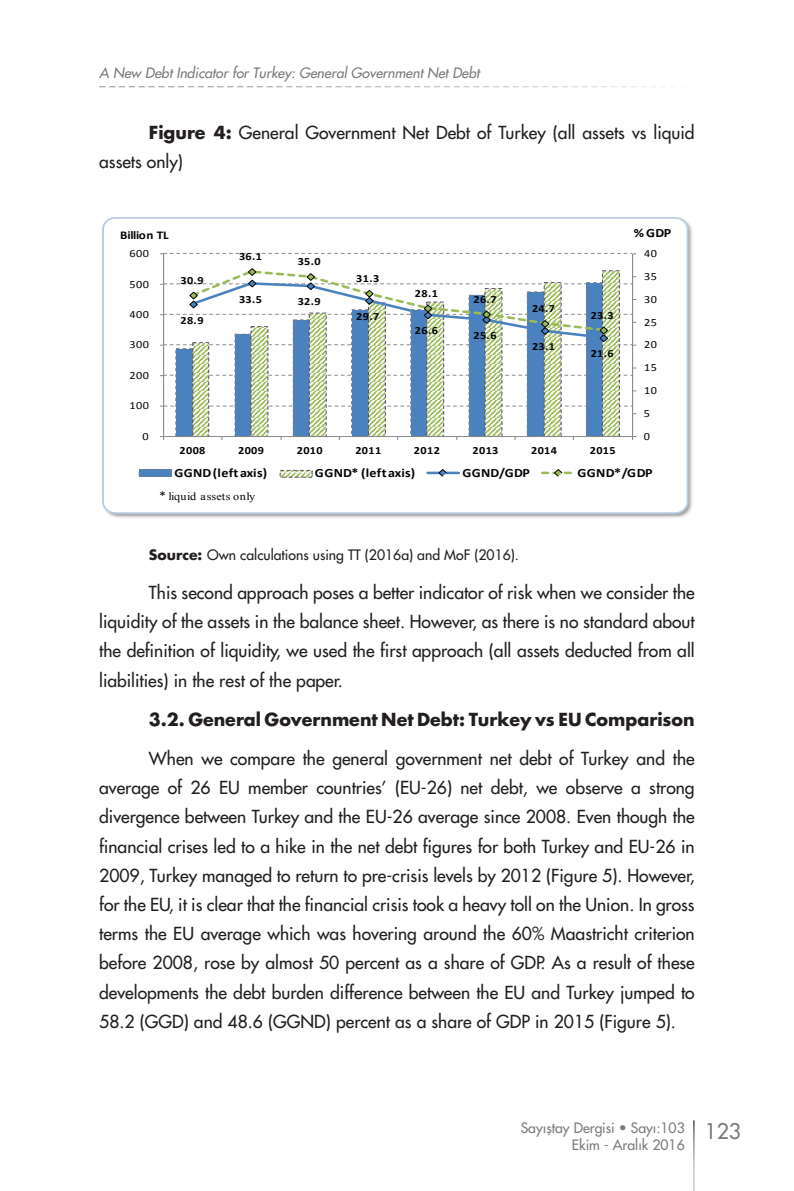
<style>
.page{position:relative;width:794px;height:1191px;background:#fff}
.page>*{position:absolute;margin:0;border:0;box-sizing:border-box;transform-origin:0 0}
.t1{font:21px "Futura Normal Tr";color:#7c7b7e}
.t2{font:17.5px/29.2px "Futura Normal Tr";color:#231f20;text-align:justify}
.t3{font:700 17.5px "Futura Tr";color:#231f20}
.t4{font:italic 14px "Futura Tr";color:#7c7b7e}
.t5{font:14px "Futura Normal Tr";color:#231f20}
.t6{font:14px/17.5px "Futura Normal Tr";color:#7c7b7e;text-align:right}
.t7{font:700 12.6px "Calibri";letter-spacing:.02em;color:#040503;scale:1.11 1}
.t8{font:700 11.9px "Calibri";letter-spacing:-.03em;color:#040503;scale:1.11 1}
.t9{font:700 11.03px "Calibri";letter-spacing:.03em;color:#040503;scale:1.11 1}
.t10{font:11.03px "Calibri";letter-spacing:.03em;color:#040503;scale:1.11 1}
.t11{font:11.03px "Times New Roman";letter-spacing:.015em;color:#040503;scale:1.11 1}
.s1{font-family:"Futura Tr";font-weight:700}
.s2{font-family:"Calibri";font-size:12.6px}
</style>
<div class="page">
<svg style="left:100px;top:86px;width:563px;height:1px"></svg>
<img style="left:107px;top:224px;width:585px;height:294px">
<svg style="left:102px;top:217px;width:587px;height:296px"></svg>
<p class="t4" style="left:99px;top:64px;width:382px">A New Debt Indicator for Turkey: General Government Net Debt</p>
<p class="t2" style="left:99px;top:118px;width:597px;text-indent:50px"><span class="s1">Figure 4:</span> General Government Net Debt of Turkey (all assets vs liquid assets only)</p>
<p class="t8" style="left:120px;top:227px;width:45px">Billion TL</p>
<p class="t7" style="left:634px;top:224px;width:35px">% GDP</p>
<p class="t10" style="left:130px;top:246px;width:19px">600</p>
<p class="t9" style="left:239px;top:250px;width:22px">36.1</p>
<p class="t9" style="left:298px;top:255px;width:22px">35.0</p>
<p class="t10" style="left:644px;top:246px;width:13px">40</p>
<p class="t10" style="left:130px;top:277px;width:19px">500</p>
<p class="t9" style="left:180px;top:273px;width:22px">30.9</p>
<p class="t9" style="left:356px;top:271px;width:22px">31.3</p>
<p class="t10" style="left:644px;top:269px;width:13px">35</p>
<p class="t10" style="left:130px;top:307px;width:19px">400</p>
<p class="t9" style="left:180px;top:313px;width:22px">28.9</p>
<p class="t9" style="left:239px;top:292px;width:22px">33.5</p>
<p class="t9" style="left:298px;top:294px;width:22px">32.9</p>
<p class="t9" style="left:356px;top:309px;width:22px">29.7</p>
<p class="t9" style="left:415px;top:286px;width:22px">28.1</p>
<p class="t9" style="left:415px;top:324px;width:22px">26.6</p>
<p class="t9" style="left:473px;top:292px;width:22px">26.7</p>
<p class="t9" style="left:473px;top:328px;width:22px">25.6</p>
<p class="t9" style="left:532px;top:301px;width:22px">24.7</p>
<p class="t9" style="left:590px;top:308px;width:22px">23.3</p>
<p class="t10" style="left:644px;top:292px;width:13px">30</p>
<p class="t10" style="left:644px;top:315px;width:13px">25</p>
<p class="t10" style="left:130px;top:338px;width:19px">300</p>
<p class="t9" style="left:532px;top:339px;width:22px">23.1</p>
<p class="t9" style="left:590px;top:346px;width:22px">21.6</p>
<p class="t10" style="left:644px;top:338px;width:13px">20</p>
<p class="t10" style="left:130px;top:368px;width:19px">200</p>
<p class="t10" style="left:644px;top:361px;width:13px">15</p>
<p class="t10" style="left:644px;top:383px;width:13px">10</p>
<p class="t10" style="left:130px;top:399px;width:19px">100</p>
<p class="t10" style="left:644px;top:406px;width:7px">5</p>
<p class="t10" style="left:142px;top:429px;width:7px">0</p>
<p class="t10" style="left:644px;top:429px;width:7px">0</p>
<p class="t9" style="left:179px;top:444px;width:25px">2008</p>
<p class="t9" style="left:238px;top:444px;width:25px">2009</p>
<p class="t9" style="left:297px;top:444px;width:25px">2010</p>
<p class="t9" style="left:355px;top:444px;width:25px">2011</p>
<p class="t9" style="left:414px;top:444px;width:25px">2012</p>
<p class="t9" style="left:472px;top:444px;width:25px">2013</p>
<p class="t9" style="left:531px;top:444px;width:25px">2014</p>
<p class="t9" style="left:590px;top:444px;width:25px">2015</p>
<p class="t7" style="left:174px;top:464px;width:85px">GGND (left axis)</p>
<p class="t7" style="left:315px;top:464px;width:92px">GGND* (left axis)</p>
<p class="t7" style="left:462px;top:464px;width:62px">GGND/GDP</p>
<p class="t7" style="left:577px;top:464px;width:69px">GGND*/GDP</p>
<p class="t11" style="left:159px;top:489px;width:88px"><span class="s2">*</span> liquid assets only</p>
<p class="t5" style="left:149px;top:545px;width:372px"><span class="s1">Source:</span> Own calculations using TT (2016a) and MoF (2016).</p>
<p class="t2" style="left:99px;top:578px;width:597px;text-indent:50px">This second approach poses a better indicator of risk when we consider the liquidity of the assets in the balance sheet. However, as there is no standard about the definition of liquidity, we used the first approach (all assets deducted from all liabilities) in the rest of the paper.</p>
<p class="t3" style="left:149px;top:707px;width:547px">3.2. General Government Net Debt: Turkey vs EU Comparison</p>
<p class="t2" style="left:99px;top:743px;width:597px;text-indent:50px">When we compare the general government net debt of Turkey and the average of 26 EU member countries’ (EU-26) net debt, we observe a strong divergence between Turkey and the EU-26 average since 2008. Even though the financial crises led to a hike in the net debt figures for both Turkey and EU-26 in 2009, Turkey managed to return to pre-crisis levels by 2012 (Figure 5). However, for the EU, it is clear that the financial crisis took a heavy toll on the Union. In gross terms the EU average which was hovering around the 60% Maastricht criterion before 2008, rose by almost 50 percent as a share of GDP. As a result of these developments the debt burden difference between the EU and Turkey jumped to 58.2 (GGD) and 48.6 (GGND) percent as a share of GDP in 2015 (Figure 5).</p>
<p class="t6" style="left:521px;top:1118px;width:166px">Sayıştay Dergisi • Sayı:103<br>Ekim - Aralık 2016</p>
<p class="t1" style="left:704px;top:1117px;width:38px">123</p>
</div>
